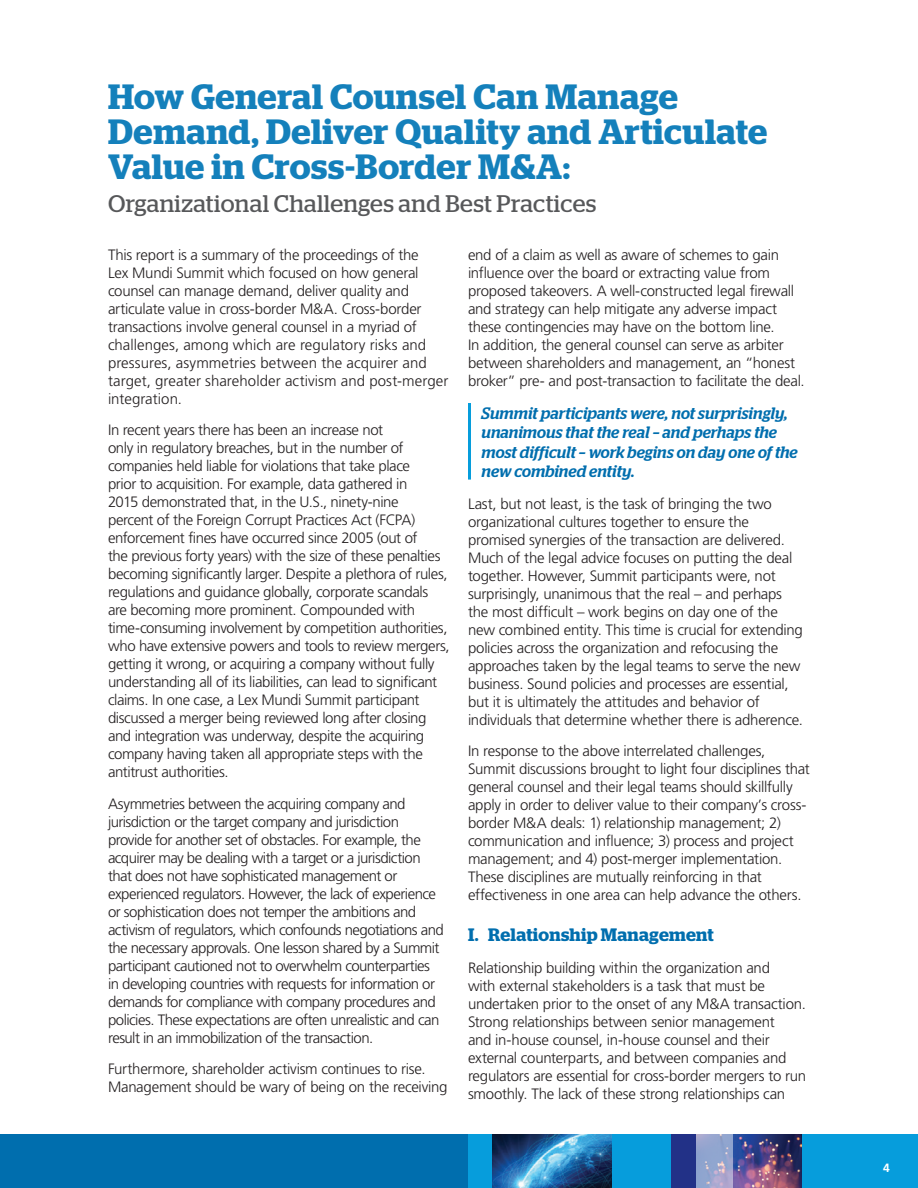
<style>
.page{position:relative;width:918px;height:1188px;background:#fff}
.page>*{position:absolute;margin:0;border:0;box-sizing:border-box;transform-origin:0 0}
.h1__19pt_Cond__403{font:600 35.1px/35.1px "Stag";letter-spacing:.015em;color:#1480bb}
.t1{font:24px "Stag";letter-spacing:.015em;color:#57585a}
.MAIN_TEXT{font:600 18px "Stag";letter-spacing:.01em;color:#006eae}
.Body{font:italic 500 16.5px/19.5px "Stag";color:#006eae}
.MAIN_TEXT-2{font:300 15px/18px "Frutiger LT Std";letter-spacing:-.02em;color:#231f20}
.t2{font:700 12px "Frutiger LT Std";color:#fff}
</style>
<div class="page">
<div style="left:0;top:1134px;width:918px;height:54px;background:#006eae"></div>
<div style="left:611px;top:1134px;width:61px;height:54px;background:#069ddc"></div>
<div style="left:468px;top:1134px;width:24px;height:54px;background:#069ddc"></div>
<div style="left:802px;top:1134px;width:116px;height:54px;background:#069ddc"></div>
<img style="left:492px;top:1134px;width:119px;height:54px">
<img style="left:733px;top:1134px;width:69px;height:54px">
<div style="left:672px;top:1134px;width:24px;height:54px;background:#223187"></div>
<svg style="left:696px;top:1134px;width:37px;height:54px;background:#9ba6ce"></svg>
<hr style="left:468px;top:403px;width:3px;height:77px;background:#069ddc">
<p class="h1__19pt_Cond__403" style="left:108px;top:79px;width:661px">How General Counsel Can Manage<br>Demand, Deliver Quality and Articulate<br>Value in Cross-Border M&amp;A:</p>
<p class="t1" style="left:108px;top:190px;width:490px">Organizational Challenges and Best Practices</p>
<p class="MAIN_TEXT-2" style="left:108px;top:246px;width:342px">This report is a summary of the proceedings of the<br>Lex Mundi Summit which focused on how general counsel can manage demand, deliver quality and articulate value in cross-border M&amp;A. Cross-border transactions involve general counsel in a myriad of challenges, among which are regulatory risks and pressures, asymmetries between the acquirer and target, greater shareholder activism and post-merger integration.</p>
<p class="MAIN_TEXT-2" style="left:108px;top:421px;width:343px">In recent years there has been an increase not<br>only in regulatory breaches, but in the number of companies held liable for violations that take place<br>prior to acquisition. For example, data gathered in<br>2015 demonstrated that, in the U.S., ninety-nine<br>percent of the Foreign Corrupt Practices Act (FCPA) enforcement fines have occurred since 2005 (out of<br>the previous forty years) with the size of these penalties becoming significantly larger. Despite a plethora of rules, regulations and guidance globally, corporate scandals are becoming more prominent. Compounded with time-consuming involvement by competition authorities, who have extensive powers and tools to review mergers, getting it wrong, or acquiring a company without fully understanding all of its liabilities, can lead to significant claims. In one case, a Lex Mundi Summit participant discussed a merger being reviewed long after closing and integration was underway, despite the acquiring company having taken all appropriate steps with the antitrust authorities.</p>
<p class="MAIN_TEXT-2" style="left:108px;top:795px;width:337px">Asymmetries between the acquiring company and jurisdiction or the target company and jurisdiction provide for another set of obstacles. For example, the acquirer may be dealing with a target or a jurisdiction that does not have sophisticated management or experienced regulators. However, the lack of experience or sophistication does not temper the ambitions and activism of regulators, which confounds negotiations and the necessary approvals. One lesson shared by a Summit participant cautioned not to overwhelm counterparties in developing countries with requests for information or demands for compliance with company procedures and policies. These expectations are often unrealistic and can result in an immobilization of the transaction.</p>
<p class="MAIN_TEXT-2" style="left:108px;top:1060px;width:341px">Furthermore, shareholder activism continues to rise.<br>Management should be wary of being on the receiving</p>
<p class="MAIN_TEXT-2" style="left:468px;top:246px;width:338px">end of a claim as well as aware of schemes to gain influence over the board or extracting value from proposed takeovers. A well-constructed legal firewall and strategy can help mitigate any adverse impact these contingencies may have on the bottom line.<br>In addition, the general counsel can serve as arbiter between shareholders and management, an “honest broker” pre- and post-transaction to facilitate the deal.</p>
<p class="Body" style="left:482px;top:403px;width:318px">Summit participants were, not surprisingly, unanimous that the real – and perhaps the most difficult – work begins on day one of the new combined entity.</p>
<p class="MAIN_TEXT-2" style="left:468px;top:495px;width:337px">Last, but not least, is the task of bringing the two organizational cultures together to ensure the promised synergies of the transaction are delivered.<br>Much of the legal advice focuses on putting the deal together. However, Summit participants were, not surprisingly, unanimous that the real – and perhaps the most difficult – work begins on day one of the new combined entity. This time is crucial for extending policies across the organization and refocusing the approaches taken by the legal teams to serve the new business. Sound policies and processes are essential, but it is ultimately the attitudes and behavior of individuals that determine whether there is adherence.</p>
<p class="MAIN_TEXT-2" style="left:468px;top:742px;width:343px">In response to the above interrelated challenges, Summit discussions brought to light four disciplines that general counsel and their legal teams should skillfully apply in order to deliver value to their company’s cross&shy;border M&amp;A deals: 1) relationship management; 2) communication and influence; 3) process and project management; and 4) post-merger implementation.<br>These disciplines are mutually reinforcing in that effectiveness in one area can help advance the others.</p>
<p class="MAIN_TEXT" style="left:468px;top:925px;width:247px">I. Relationship Management</p>
<p class="MAIN_TEXT-2" style="left:468px;top:959px;width:340px">Relationship building within the organization and<br>with external stakeholders is a task that must be undertaken prior to the onset of any M&amp;A transaction.<br>Strong relationships between senior management<br>and in-house counsel, in-house counsel and their external counterparts, and between companies and regulators are essential for cross-border mergers to run smoothly. The lack of these strong relationships can</p>
<p class="t2" style="left:883px;top:1161px;width:8px">4</p>
</div>
